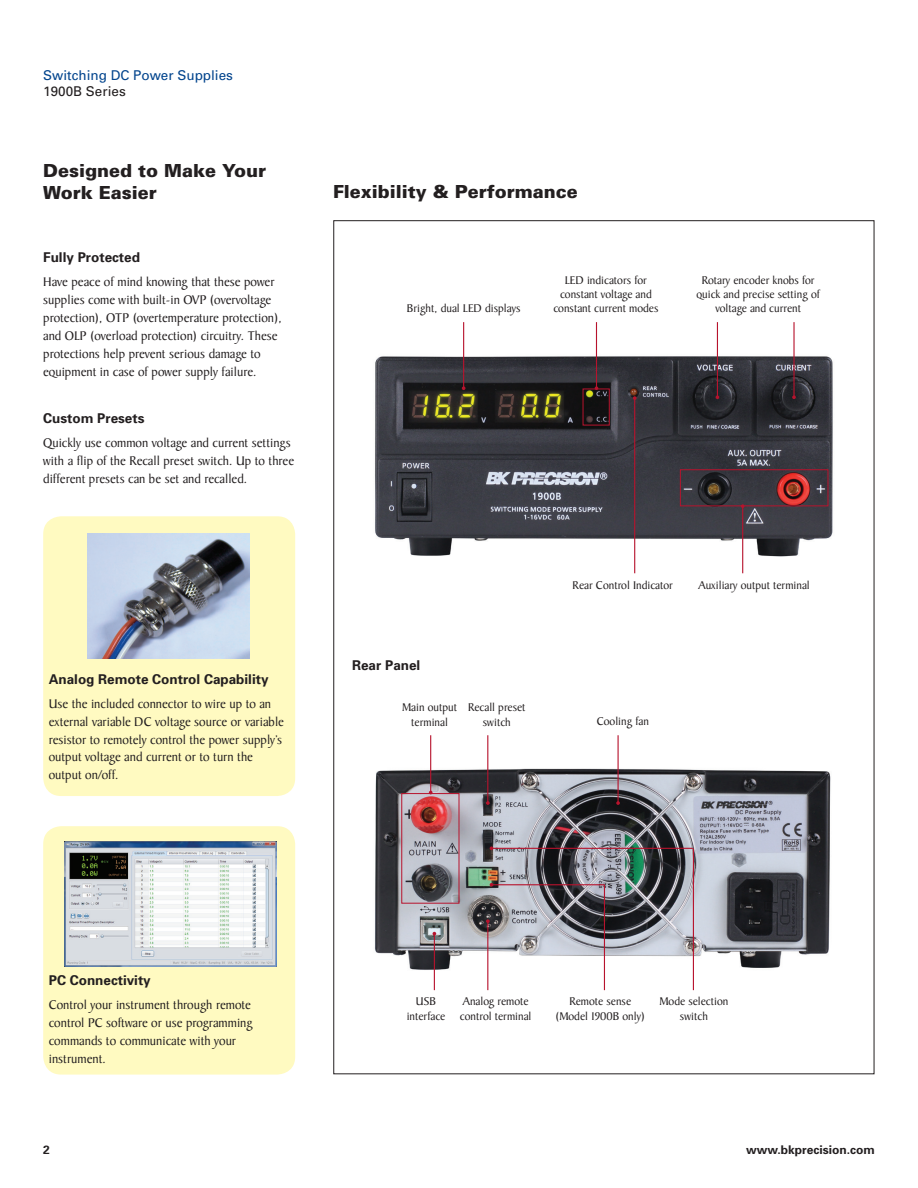
<style>
.page{position:relative;width:918px;height:1188px;background:#fff}
.page>*{position:absolute;margin:0;border:0;box-sizing:border-box;transform-origin:0 0}
.t1{font:900 18px/21.6px "Univers";color:#231f20}
.t2{font:13.5px/18px "Baker Signet";color:#231f20}
.t3{font:700 13.5px "Univers";color:#231f20}
.t4{font:13.5px "Univers";color:#02448d}
.t5{font:13.5px "Univers";color:#231f20}
.t6{font:12px/14.4px "Baker Signet";color:#231f20;text-align:center}
.t7{font:700 12px "Univers";color:#231f20}
</style>
<div class="page">
<div style="left:43px;top:516px;width:252px;height:280px;background:#fffac1;border-radius:18px"></div>
<img style="left:87px;top:534px;width:162px;height:124px">
<div style="left:43px;top:826px;width:252px;height:249px;background:#fffac1;border-radius:18px"></div>
<img style="left:65px;top:842px;width:211px;height:125px">
<img style="left:374px;top:763px;width:457px;height:212px">
<div style="left:401px;top:793px;width:58px;height:111px;border:1px solid #b7132d"></div>
<img style="left:375px;top:352px;width:458px;height:212px">
<hr style="left:717px;top:322px;width:1px;height:75px;background:#b7132d">
<hr style="left:596px;top:322px;width:1px;height:66px;background:#b7132d">
<hr style="left:463px;top:322px;width:1px;height:66px;background:#b7132d">
<svg style="left:792px;top:395px;width:4px;height:4px"></svg>
<hr style="left:793px;top:322px;width:2px;height:75px;background:#b7132d">
<svg style="left:633px;top:396px;width:4px;height:4px"></svg>
<hr style="left:634px;top:398px;width:1px;height:175px;background:#b7132d">
<hr style="left:742px;top:506px;width:1px;height:67px;background:#b7132d">
<div style="left:583px;top:389px;width:27px;height:36px;border:1px solid #b7132d"></div>
<svg style="left:616px;top:801px;width:4px;height:4px"></svg>
<hr style="left:618px;top:735px;width:1px;height:68px;background:#b7132d">
<svg style="left:486px;top:801px;width:4px;height:4px"></svg>
<hr style="left:487px;top:735px;width:1px;height:68px;background:#b7132d">
<hr style="left:430px;top:735px;width:1px;height:58px;background:#b7132d">
<svg style="left:486px;top:919px;width:4px;height:4px"></svg>
<hr style="left:487px;top:921px;width:1px;height:69px;background:#b7132d">
<hr style="left:434px;top:934px;width:1px;height:56px;background:#b7132d">
<hr style="left:491px;top:884px;width:113px;height:1px;background:#b7132d">
<hr style="left:492px;top:848px;width:201px;height:1px;background:#b7132d">
<hr style="left:604px;top:885px;width:1px;height:105px;background:#b7132d">
<hr style="left:693px;top:849px;width:1px;height:141px;background:#b7132d">
<div style="left:680px;top:469px;width:148px;height:37px;border:1px solid #b7132d"></div>
<p class="t4" style="left:43px;top:67px;width:191px">Switching DC Power Supplies</p>
<p class="t5" style="left:43px;top:83px;width:84px">1900B Series</p>
<h1 class="t1" style="left:43px;top:160px;width:224px">Designed to Make Your<br>Work Easier</h1>
<p class="t3" style="left:43px;top:249px;width:98px">Fully Protected</p>
<p class="t2" style="left:43px;top:273px;width:240px">Have peace of mind knowing that these power supplies come with built-in OVP (overvoltage protection), OTP (overtemperature protection), and OLP (overload protection) circuitry. These protections help prevent serious damage to equipment in case of power supply failure.</p>
<p class="t3" style="left:43px;top:410px;width:103px">Custom Presets</p>
<p class="t2" style="left:43px;top:434px;width:252px">Quickly use common voltage and current settings with a flip of the Recall preset switch. Up to three different presets can be set and recalled.</p>
<p class="t3" style="left:49px;top:671px;width:221px">Analog Remote Control Capability</p>
<p class="t2" style="left:49px;top:695px;width:237px">Use the included connector to wire up to an external variable DC voltage source or variable resistor to remotely control the power supply’s output voltage and current or to turn the output on/off.</p>
<h1 class="t1" style="left:333px;top:181px;width:246px">Flexibility &amp; Performance</h1>
<p class="t6" style="left:560px;top:273px;width:93px">LED indicators for constant voltage and</p>
<p class="t6" style="left:407px;top:301px;width:115px">Bright, dual LED displays</p>
<p class="t6" style="left:553px;top:302px;width:107px">constant current modes</p>
<p class="t6" style="left:696px;top:273px;width:125px">Rotary encoder knobs for quick and precise setting of voltage and current</p>
<p class="t3" style="left:352px;top:657px;width:70px">Rear Panel</p>
<p class="t6" style="left:402px;top:701px;width:56px">Main output terminal</p>
<p class="t6" style="left:468px;top:701px;width:59px">Recall preset switch</p>
<p class="t6" style="left:573px;top:579px;width:102px">Rear Control Indicator</p>
<p class="t6" style="left:698px;top:579px;width:113px">Auxiliary output terminal</p>
<p class="t6" style="left:597px;top:714px;width:54px">Cooling fan</p>
<p class="t3" style="left:49px;top:972px;width:104px">PC Connectivity</p>
<p class="t2" style="left:49px;top:996px;width:205px">Control your instrument through remote control PC software or use programming commands to communicate with your instrument.</p>
<p class="t6" style="left:407px;top:995px;width:40px">USB interface</p>
<p class="t6" style="left:460px;top:995px;width:73px;text-align:left">Analog remote control terminal</p>
<p class="t6" style="left:556px;top:995px;width:91px">Remote sense (Model 1900B only)</p>
<p class="t6" style="left:660px;top:995px;width:70px">Mode selection switch</p>
<p class="t7" style="left:43px;top:1143px;width:8px">2</p>
<p class="t7" style="left:746px;top:1143px;width:130px">www.bkprecision.com</p>
</div>
